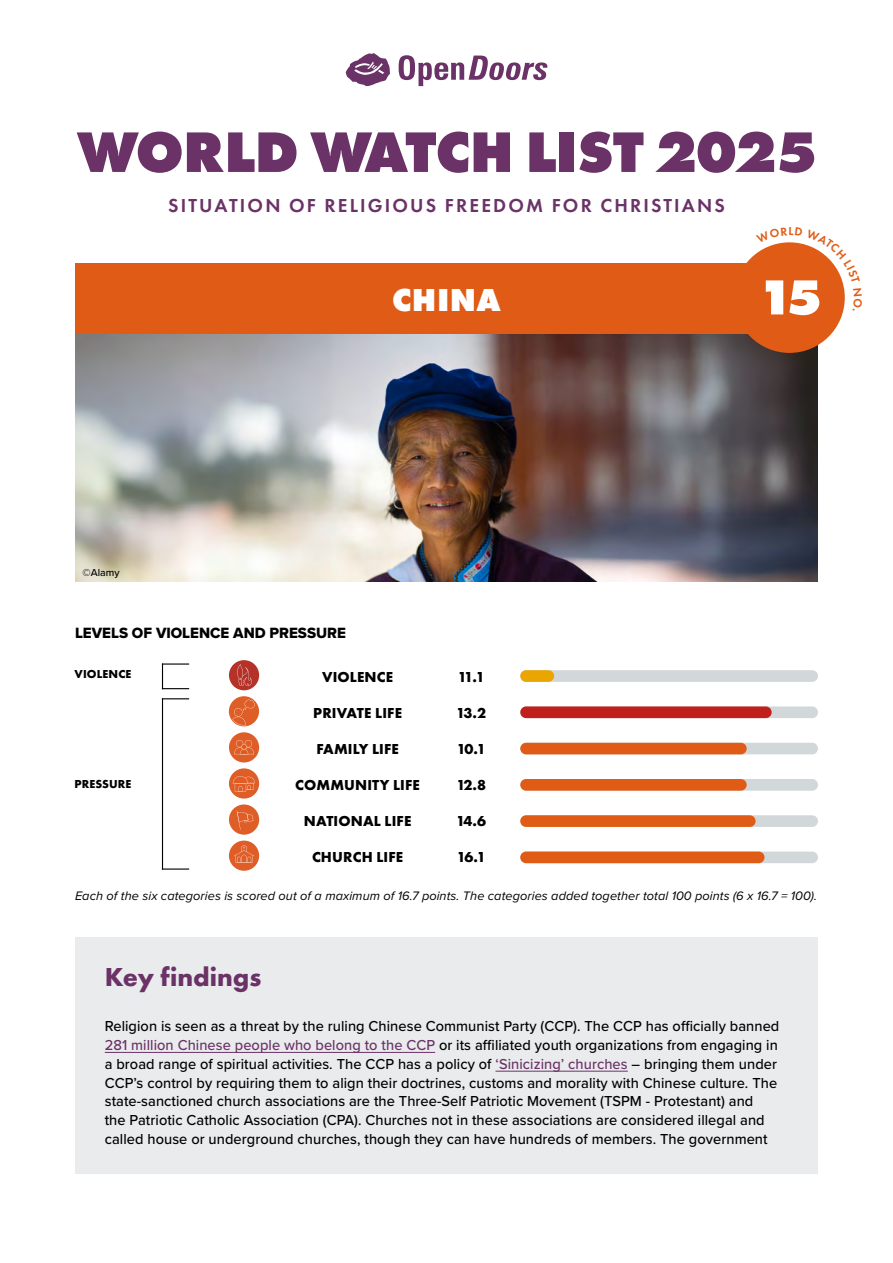
<style>
.page{position:relative;width:893px;height:1263px;background:#fff}
.page>*{position:absolute;margin:0;border:0;box-sizing:border-box;transform-origin:0 0}
.t1{font:800 59.25px "Futura PT";letter-spacing:-.015em;color:#6b3267}
.t2{font:800 51px "Futura PT";color:#fff}
.t3{font:800 33px "Futura PT";letter-spacing:.01em;color:#fff}
.t4{font:700 27px "Futura PT";color:#6b3267}
.t5{font:600 19.5px "Futura PT";letter-spacing:.11em;color:#6b3267}
.t6{font:15.45px "Proxima Nova Extrabld";color:#000}
.t7{font:500 15px/18.8px "Proxima Nova";letter-spacing:.005em;color:#000}
.t8{font:700 15px "Futura PT";letter-spacing:.01em;color:#000}
.t9{font:italic 12.75px "Proxima Nova";letter-spacing:.005em;color:#000}
.t10{font:700 12px "Futura PT";letter-spacing:.01em;color:#000}
.t11{font:600 12px "Futura PT";color:#e05c16}
.t12{font:500 10.5px "Proxima Nova";letter-spacing:.005em;color:#000}
.s1{color:#6b3267}
</style>
<div class="page">
<div style="left:75px;top:938px;width:743px;height:236px;background:#e9ebed"></div>
<hr style="left:105px;top:1052px;width:330px;height:1px;background:#6b3267">
<hr style="left:495px;top:1071px;width:133px;height:1px;background:#6b3267">
<svg style="left:345px;top:53px;width:45px;height:33px"></svg>
<svg style="left:399px;top:55px;width:148px;height:31px"></svg>
<img style="left:75px;top:334px;width:743px;height:247px">
<div style="left:75px;top:263px;width:743px;height:71px;background:#e05c16"></div>
<div style="left:734px;top:242px;width:111px;height:111px;background:#e05c16;border-radius:50%"></div>
<svg style="left:163px;top:698px;width:26px;height:1px"></svg>
<hr style="left:162px;top:868px;width:27px;height:2px;background:#000">
<hr style="left:162px;top:698px;width:1px;height:172px;background:#000">
<svg style="left:162px;top:663px;width:27px;height:26px"></svg>
<div style="left:229px;top:660px;width:30px;height:30px;background:#b53229;border-radius:50%"></div>
<svg style="left:237px;top:664px;width:15px;height:22px"></svg>
<svg style="left:229px;top:696px;width:30px;height:30px"></svg>
<svg style="left:232px;top:700px;width:23px;height:25px"></svg>
<div style="left:229px;top:732px;width:30px;height:30px;background:#df5e27;border-radius:50%"></div>
<svg style="left:234px;top:740px;width:20px;height:14px"></svg>
<div style="left:229px;top:768px;width:30px;height:30px;background:#df5e27;border-radius:50%"></div>
<svg style="left:233px;top:776px;width:22px;height:15px"></svg>
<div style="left:229px;top:804px;width:30px;height:31px;background:#df5e27;border-radius:50%"></div>
<svg style="left:237px;top:811px;width:16px;height:19px"></svg>
<div style="left:229px;top:840px;width:30px;height:31px;background:#df5e27;border-radius:50%"></div>
<svg style="left:234px;top:845px;width:20px;height:18px"></svg>
<div style="left:520px;top:851px;width:298px;height:12px;background:#d2d7da;border-radius:6px"></div>
<div style="left:520px;top:706px;width:298px;height:12px;background:#d2d7da;border-radius:6px"></div>
<div style="left:520px;top:670px;width:298px;height:12px;background:#d2d7da;border-radius:6px"></div>
<div style="left:520px;top:743px;width:298px;height:11px;background:#d2d7da;border-radius:6px"></div>
<div style="left:520px;top:815px;width:298px;height:12px;background:#d2d7da;border-radius:6px"></div>
<div style="left:520px;top:779px;width:298px;height:12px;background:#d2d7da;border-radius:6px"></div>
<div style="left:520px;top:851px;width:244px;height:12px;background:#e05c16;border-radius:6px"></div>
<div style="left:520px;top:815px;width:236px;height:12px;background:#e05c16;border-radius:6px"></div>
<div style="left:520px;top:779px;width:227px;height:12px;background:#e05c16;border-radius:6px"></div>
<div style="left:520px;top:743px;width:227px;height:11px;background:#e05c16;border-radius:6px"></div>
<div style="left:520px;top:706px;width:252px;height:12px;background:#c01f1c;border-radius:6px"></div>
<div style="left:520px;top:670px;width:34px;height:12px;background:#eba500;border-radius:6px"></div>
<svg style="left:795px;top:242px;width:50px;height:69px"></svg>
<h1 class="t1" style="left:77px;top:114px;width:742px">WORLD WATCH LIST 2025</h1>
<h3 class="t5" style="left:168px;top:193px;width:558px">SITUATION OF RELIGIOUS FREEDOM FOR CHRISTIANS</h3>
<h3 class="t3" style="left:392px;top:278px;width:110px">CHINA</h3>
<p class="t12" style="left:82px;top:565px;width:39px">©Alamy</p>
<p class="t6" style="left:75px;top:621px;width:272px">LEVELS OF VIOLENCE AND PRESSURE</p>
<p class="t10" style="left:75px;top:666px;width:58px">VIOLENCE</p>
<p class="t10" style="left:75px;top:776px;width:58px">PRESSURE</p>
<p class="t8" style="left:322px;top:667px;width:73px">VIOLENCE</p>
<p class="t8" style="left:313px;top:703px;width:90px">PRIVATE LIFE</p>
<p class="t8" style="left:316px;top:739px;width:84px">FAMILY LIFE</p>
<p class="t8" style="left:295px;top:775px;width:126px">COMMUNITY LIFE</p>
<p class="t8" style="left:304px;top:811px;width:109px">NATIONAL LIFE</p>
<p class="t8" style="left:312px;top:847px;width:93px">CHURCH LIFE</p>
<p class="t8" style="left:458px;top:667px;width:28px">11.1</p>
<p class="t8" style="left:456px;top:703px;width:31px">13.2</p>
<p class="t8" style="left:457px;top:739px;width:31px">10.1</p>
<p class="t8" style="left:456px;top:775px;width:31px">12.8</p>
<p class="t8" style="left:456px;top:811px;width:31px">14.6</p>
<p class="t8" style="left:457px;top:847px;width:31px">16.1</p>
<p class="t11" style="left:788px;top:224px;width:7px">L</p>
<h2 class="t2" style="left:757px;top:265px;width:66px">15</h2>
<p class="t9" style="left:75px;top:886px;width:743px">Each of the six categories is scored out of a maximum of 16.7 points. The categories added together total 100 points (6 x 16.7 = 100).</p>
<h3 class="t4" style="left:105px;top:960px;width:158px">Key findings</h3>
<p class="t7" style="left:105px;top:1016px;width:676px">Religion is seen as a threat by the ruling Chinese Communist Party (CCP). The CCP has officially banned <span class="s1">281 million Chinese people who belong to the CCP</span> or its affiliated youth organizations from engaging in a broad range of spiritual activities. The CCP has a policy of <span class="s1">‘Sinicizing’ churches</span> – bringing them under CCP’s control by requiring them to align their doctrines, customs and morality with Chinese culture. The state-sanctioned church associations are the Three-Self Patriotic Movement (TSPM - Protestant) and<br>the Patriotic Catholic Association (CPA). Churches not in these associations are considered illegal and called house or underground churches, though they can have hundreds of members. The government</p>
</div>
